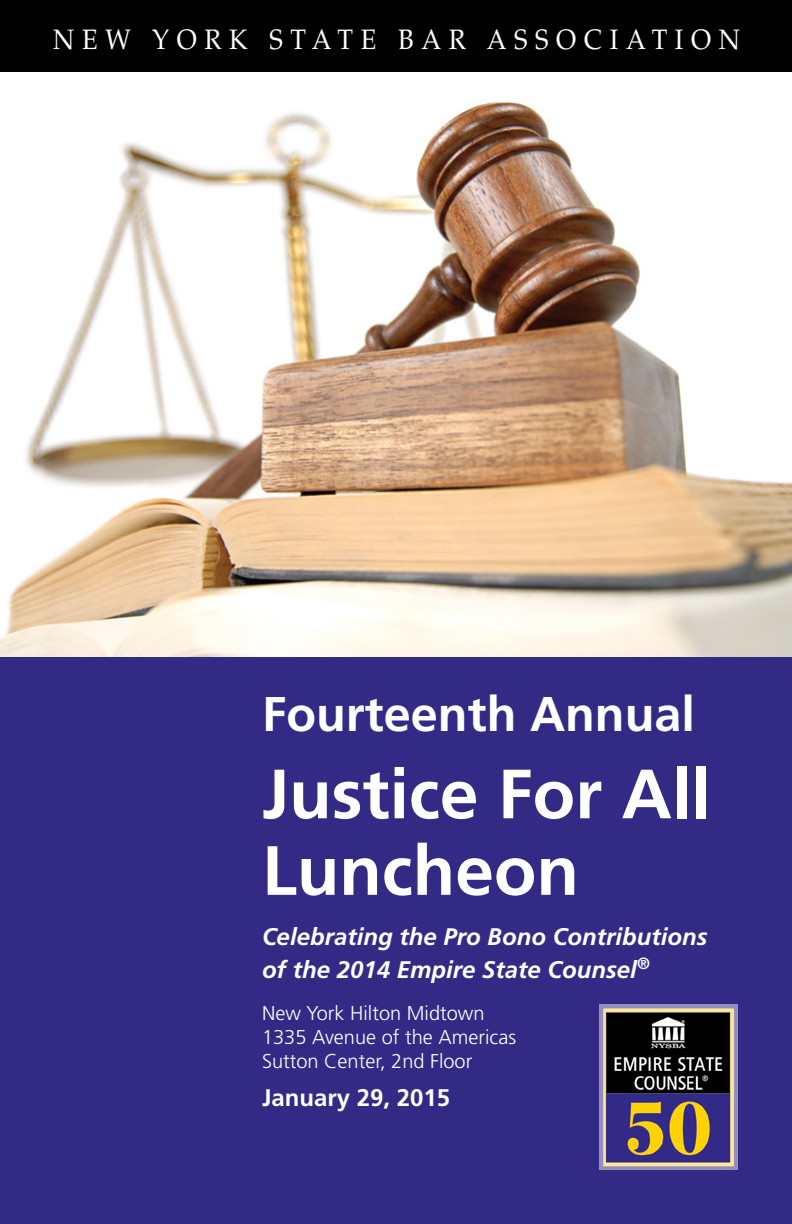
<style>
.page{position:relative;width:792px;height:1224px;background:#fff}
.page>*{position:absolute;margin:0;border:0;box-sizing:border-box;transform-origin:0 0}
.t1{font:700 69.6px/76.6px "Frutiger";color:#fff}
.t2{font:700 48.8px "Frutiger";color:#fff}
.t3{font:28px "Palatino";letter-spacing:.3em;color:#fff;scale:.91 1}
.t4{font:italic 700 24px/33.4px "Frutiger";color:#fff}
.t5{font:700 24px "Frutiger";color:#fff}
.t6{font:300 20px/24px "Frutiger";color:#fff}
</style>
<div class="page">
<div style="left:0;top:657px;width:792px;height:567px;background:#332a86"></div>
<img style="left:599px;top:1005px;width:139px;height:165px">
<img style="left:1px;top:102px;width:791px;height:555px">
<div style="left:0;top:0;width:792px;height:72px;background:#000"></div>
<h3 class="t3" style="left:53px;top:23px;width:756px">NEW YORK STATE BAR ASSOCIATION</h3>
<h2 class="t2" style="left:262px;top:686px;width:435px">Fourteenth Annual</h2>
<h1 class="t1" style="left:262px;top:756px;width:450px">Justice For All<br>Luncheon</h1>
<p class="t4" style="left:262px;top:920px;width:447px">Celebrating the Pro Bono Contributions of the 2014 Empire State Counsel<sup>®</sup></p>
<p class="t6" style="left:262px;top:1001px;width:256px">New York Hilton Midtown<br>1335 Avenue of the Americas<br>Sutton Center, 2nd Floor</p>
<p class="t5" style="left:262px;top:1083px;width:190px">January 29, 2015</p>
</div>
